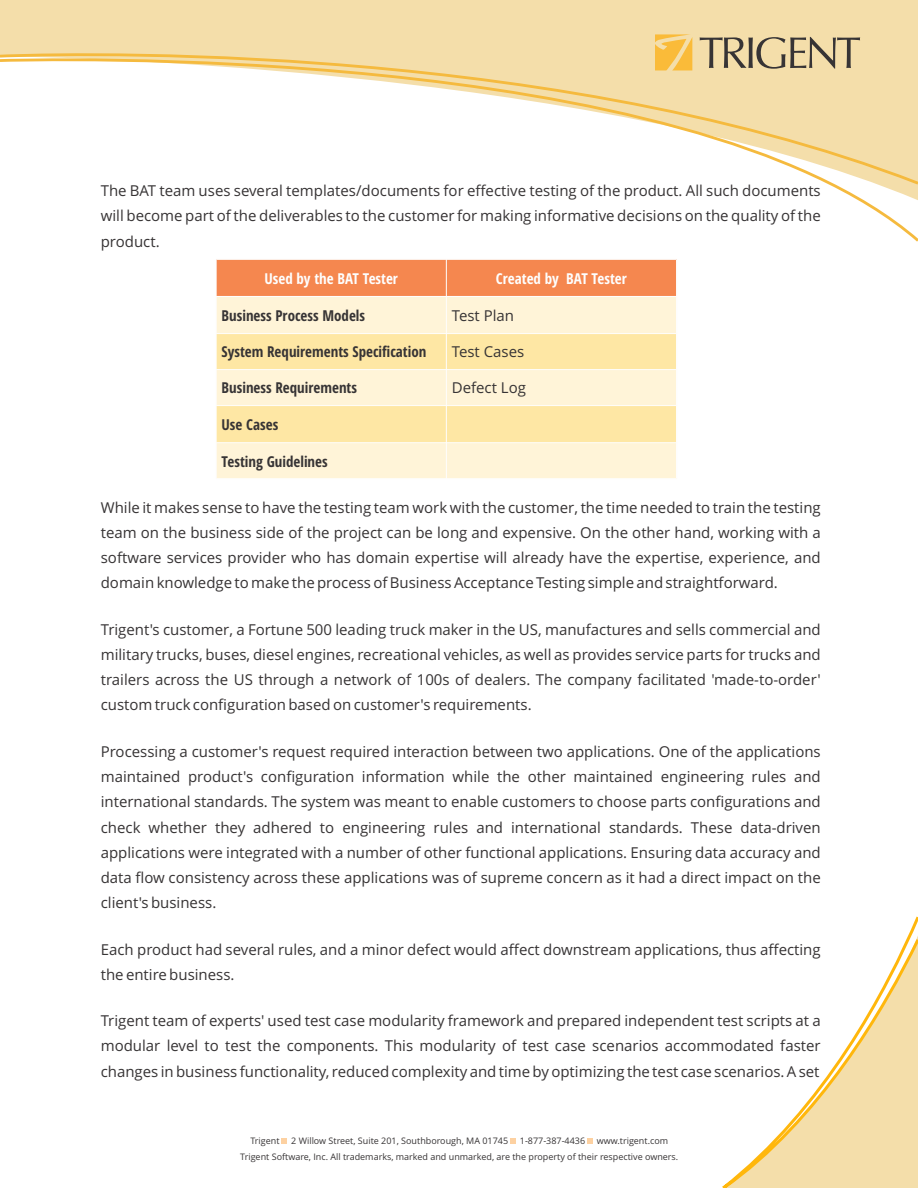
<style>
.page{position:relative;width:918px;height:1188px;background:#fff}
.page>*{position:absolute;margin:0;border:0;box-sizing:border-box;transform-origin:0 0}
.t1{font:15px/25.2px "Open Sans";color:#373435;text-align:justify}
.t2{font:700 condensed 15px "Open Sans";color:#373435}
.t3{font:700 condensed 15px "Open Sans";color:#fefefe}
.t4{font:9px/16px "Open Sans";color:#373435}
</style>
<div class="page">
<div style="left:0;top:0;width:918px;height:34px;background:#f4deaa"></div>
<div style="left:0;top:34px;width:918px;height:7px;background:#f4deaa"></div>
<svg style="left:0;top:41px;width:918px;height:201px"></svg>
<svg style="left:655px;top:34px;width:37px;height:36px"></svg>
<svg style="left:700px;top:37px;width:160px;height:32px;background:#c0b08a"></svg>
<svg style="left:722px;top:916px;width:196px;height:272px"></svg>
<svg style="left:510px;top:1138px;width:6px;height:6px"></svg>
<svg style="left:588px;top:1138px;width:5px;height:6px"></svg>
<svg style="left:282px;top:1139px;width:5px;height:5px"></svg>
<div style="left:216px;top:259px;width:230px;height:37px;background:#f5874f"></div>
<div style="left:446px;top:259px;width:231px;height:37px;background:#f5874f"></div>
<div style="left:216px;top:296px;width:230px;height:38px;background:#fff4d8"></div>
<div style="left:446px;top:296px;width:231px;height:38px;background:#fff4d8"></div>
<div style="left:216px;top:334px;width:230px;height:36px;background:#fee7a4"></div>
<div style="left:446px;top:334px;width:231px;height:36px;background:#fee7a4"></div>
<div style="left:216px;top:370px;width:230px;height:36px;background:#fff4d8"></div>
<div style="left:446px;top:370px;width:231px;height:36px;background:#fff4d8"></div>
<div style="left:216px;top:406px;width:230px;height:37px;background:#fee7a4"></div>
<div style="left:446px;top:406px;width:231px;height:37px;background:#fee7a4"></div>
<div style="left:216px;top:443px;width:230px;height:36px;background:#fff4d8"></div>
<div style="left:446px;top:443px;width:231px;height:36px;background:#fff4d8"></div>
<hr style="left:216px;top:259px;width:1px;height:220px;background:#fefefe">
<hr style="left:446px;top:259px;width:1px;height:220px;background:#fefefe">
<hr style="left:676px;top:259px;width:1px;height:220px;background:#fefefe">
<hr style="left:216px;top:478px;width:461px;height:1px;background:#fefefe">
<hr style="left:216px;top:442px;width:461px;height:1px;background:#fefefe">
<hr style="left:216px;top:405px;width:461px;height:1px;background:#fefefe">
<hr style="left:216px;top:369px;width:461px;height:1px;background:#fefefe">
<hr style="left:216px;top:333px;width:461px;height:1px;background:#fefefe">
<hr style="left:216px;top:296px;width:461px;height:1px;background:#fefefe">
<hr style="left:216px;top:259px;width:461px;height:1px;background:#fefefe">
<p class="t1" style="left:101px;top:180px;width:722px">The BAT team uses several templates/documents for effective testing of the product. All such documents will become part of the deliverables to the customer for making informative decisions on the quality of the product.</p>
<p class="t3" style="left:264px;top:272px;width:135px">Used by the BAT Tester</p>
<p class="t3" style="left:496px;top:272px;width:132px">Created by BAT Tester</p>
<p class="t2" style="left:222px;top:309px;width:145px">Business Process Models</p>
<p class="t1" style="left:452px;top:304px;width:64px">Test Plan</p>
<p class="t2" style="left:222px;top:346px;width:206px">System Requirements Specification</p>
<p class="t1" style="left:452px;top:341px;width:74px">Test Cases</p>
<p class="t2" style="left:222px;top:381px;width:137px">Business Requirements</p>
<p class="t1" style="left:452px;top:376px;width:76px">Defect Log</p>
<p class="t2" style="left:222px;top:418px;width:58px">Use Cases</p>
<p class="t2" style="left:222px;top:455px;width:108px">Testing Guidelines</p>
<p class="t1" style="left:101px;top:496px;width:722px">While it makes sense to have the testing team work with the customer, the time needed to train the testing team on the business side of the project can be long and expensive. On the other hand, working with a software services provider who has domain expertise will already have the expertise, experience, and domain knowledge to make the process of Business Acceptance Testing simple and straightforward.</p>
<p class="t1" style="left:101px;top:618px;width:722px">Trigent's customer, a Fortune 500 leading truck maker in the US, manufactures and sells commercial and military trucks, buses, diesel engines, recreational vehicles, as well as provides service parts for trucks and trailers across the US through a network of 100s of dealers. The company facilitated 'made-to-order' custom truck configuration based on customer's requirements.</p>
<p class="t1" style="left:101px;top:740px;width:722px">Processing a customer's request required interaction between two applications. One of the applications maintained product's configuration information while the other maintained engineering rules and international standards. The system was meant to enable customers to choose parts configurations and check whether they adhered to engineering rules and international standards. These data-driven applications were integrated with a number of other functional applications. Ensuring data accuracy and data flow consistency across these applications was of supreme concern as it had a direct impact on the client's business.</p>
<p class="t1" style="left:101px;top:938px;width:721px">Each product had several rules, and a minor defect would affect downstream applications, thus affecting the entire business.</p>
<p class="t1" style="left:101px;top:1010px;width:721px">Trigent team of experts' used test case modularity framework and prepared independent test scripts at a modular level to test the components. This modularity of test case scenarios accommodated faster changes in business functionality, reduced complexity and time by optimizing the test case scenarios. A set</p>
<p class="t4" style="left:250px;top:1134px;width:31px">Trigent</p>
<p class="t4" style="left:291px;top:1134px;width:218px">2 Willow Street, Suite 201, Southborough, MA 01745</p>
<p class="t4" style="left:520px;top:1134px;width:67px">1-877-387-4436</p>
<p class="t4" style="left:240px;top:1134px;width:440px;text-indent:357px">www.trigent.com<br>Trigent Software, Inc. All trademarks, marked and unmarked, are the property of their respective owners.</p>
</div>
